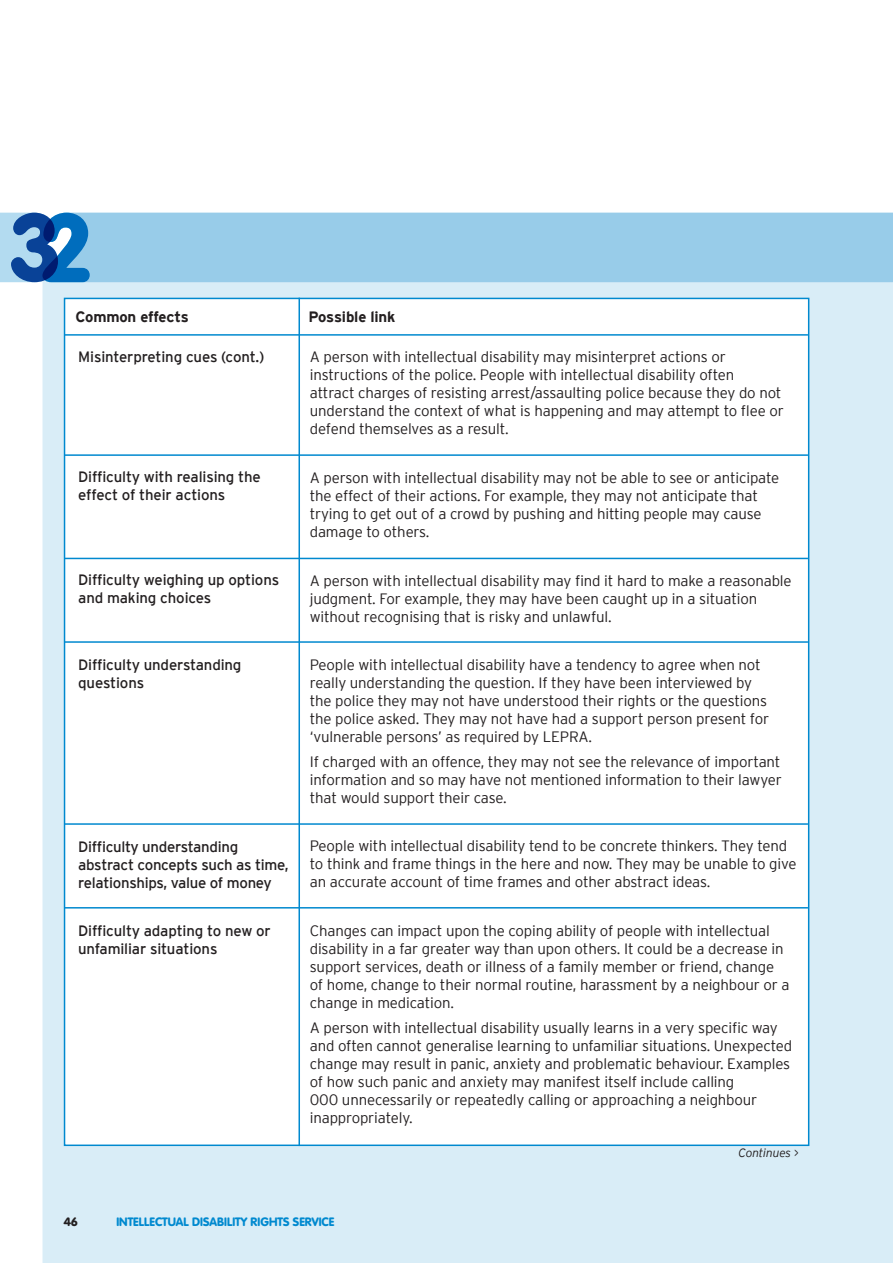
<style>
.page{position:relative;width:893px;height:1263px;background:#fff}
.page>*{position:absolute;margin:0;border:0;box-sizing:border-box;transform-origin:0 0}
.t1{font:300 15px/18px "Interstate";letter-spacing:-.01em;color:#231f20}
.t2{font:15px/18px "Interstate";letter-spacing:-.01em;color:#231f20}
.t3{font:700 15px "Interstate";letter-spacing:-.01em;color:#231f20}
.t4{font:900 12px "VA Gblake";color:#0089cf}
.t5{font:italic 300 12px "Interstate";letter-spacing:-.01em;color:#231f20}
.t6{font:900 12px "VA Gblake";color:#231f20}
.s1{font-style:normal}
</style>
<div class="page">
<div style="left:42px;top:282px;width:851px;height:981px;background:#d9edf7"></div>
<div style="left:90px;top:213px;width:803px;height:69px;background:#98cce9"></div>
<svg style="left:0;top:213px;width:90px;height:69px;background:#4e8bc4"></svg>
<div style="left:64px;top:298px;width:745px;height:848px;background:#fff;border:2px solid #0089cf"></div>
<hr style="left:65px;top:334px;width:743px;height:2px;background:#0089cf">
<hr style="left:65px;top:454px;width:743px;height:2px;background:#0089cf">
<hr style="left:65px;top:558px;width:743px;height:1px;background:#0089cf">
<hr style="left:65px;top:641px;width:743px;height:2px;background:#0089cf">
<hr style="left:65px;top:823px;width:743px;height:2px;background:#0089cf">
<hr style="left:65px;top:907px;width:743px;height:1px;background:#0089cf">
<hr style="left:298px;top:298px;width:2px;height:848px;background:#0089cf">
<p class="t3" style="left:76px;top:308px;width:115px">Common effects</p>
<p class="t3" style="left:309px;top:308px;width:88px">Possible link</p>
<p class="t2" style="left:78px;top:348px;width:188px">Misinterpreting cues (cont.)</p>
<p class="t1" style="left:310px;top:348px;width:476px">A person with intellectual disability may misinterpret actions or instructions of the police. People with intellectual disability often<br>attract charges of resisting arrest/assaulting police because they do not understand the context of what is happening and may attempt to flee or defend themselves as a result.</p>
<p class="t1" style="left:310px;top:468px;width:471px">A person with intellectual disability may not be able to see or anticipate the effect of their actions. For example, they may not anticipate that trying to get out of a crowd by pushing and hitting people may cause damage to others.</p>
<p class="t1" style="left:310px;top:571px;width:483px">A person with intellectual disability may find it hard to make a reasonable judgment. For example, they may have been caught up in a situation without recognising that is risky and unlawful.</p>
<p class="t1" style="left:310px;top:656px;width:461px">People with intellectual disability have a tendency to agree when not really understanding the question. If they have been interviewed by the police they may not have understood their rights or the questions the police asked. They may not have had a support person present for ‘vulnerable persons’ as required by LEPRA.</p>
<p class="t1" style="left:310px;top:752px;width:474px;text-align:justify">If charged with an offence, they may not see the relevance of important information and so may have not mentioned information to their lawyer that would support their case.</p>
<p class="t1" style="left:310px;top:837px;width:488px">People with intellectual disability tend to be concrete thinkers. They tend to think and frame things in the here and now. They may be unable to give an accurate account of time frames and other abstract ideas.</p>
<p class="t1" style="left:310px;top:922px;width:481px">Changes can impact upon the coping ability of people with intellectual disability in a far greater way than upon others. It could be a decrease in support services, death or illness of a family member or friend, change of home, change to their normal routine, harassment by a neighbour or a change in medication.</p>
<p class="t1" style="left:310px;top:1018px;width:484px">A person with intellectual disability usually learns in a very specific way and often cannot generalise learning to unfamiliar situations. Unexpected change may result in panic, anxiety and problematic behaviour. Examples of how such panic and anxiety may manifest itself include calling<br>000 unnecessarily or repeatedly calling or approaching a neighbour inappropriately.</p>
<p class="t5" style="left:738px;top:1146px;width:62px">Continues <span class="s1">&gt;</span></p>
<p class="t2" style="left:78px;top:468px;width:184px">Difficulty with realising the effect of their actions</p>
<p class="t2" style="left:78px;top:570px;width:203px">Difficulty weighing up options and making choices</p>
<p class="t2" style="left:78px;top:656px;width:165px">Difficulty understanding questions</p>
<p class="t2" style="left:78px;top:837px;width:212px">Difficulty understanding abstract concepts such as time, relationships, value of money</p>
<p class="t2" style="left:78px;top:922px;width:194px">Difficulty adapting to new or unfamiliar situations</p>
<p class="t6" style="left:64px;top:1214px;width:15px">46</p>
<p class="t4" style="left:116px;top:1214px;width:219px">INTELLECTUAL DISABILITY RIGHTS SERVICE</p>
</div>
